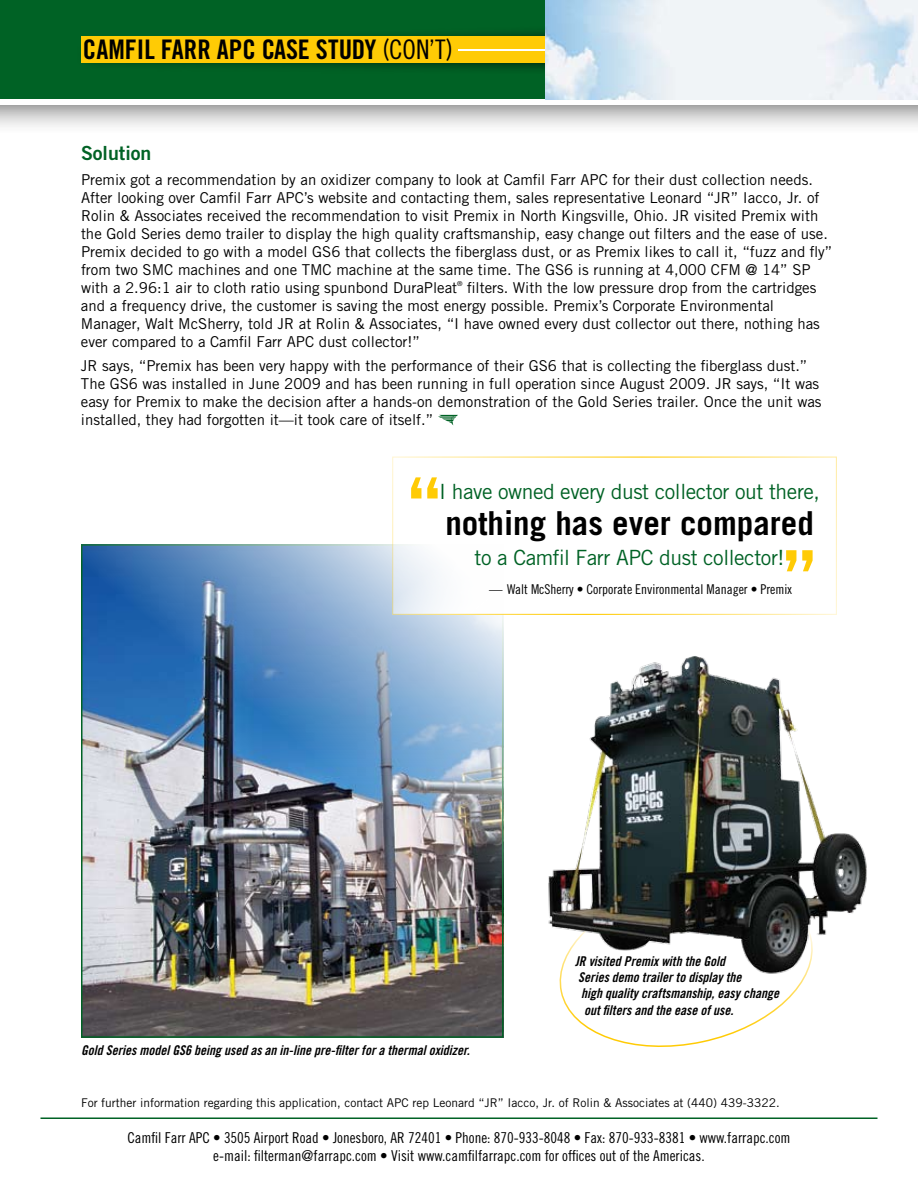
<style>
.page{position:relative;width:918px;height:1188px;background:#fff}
.page>*{position:absolute;margin:0;border:0;box-sizing:border-box;transform-origin:0 0}
.t1{font:700 33px "Trade Gothic LT Std";color:#000}
.t2{font:27px "Trade Gothic LT Std Bd Cn 20";color:#000}
.t3{font:21px "Trade Gothic LT Std";letter-spacing:-.02em;color:#006225}
.t4{font:19.5px "Trade Gothic LT Std Bd 2";color:#006225}
.t5{font:15px/18px "Trade Gothic LT Std";color:#000}
.t6{font:15px/18px "Trade Gothic LT Std Cn 18";color:#000;text-align:center}
.t7{font:13.5px "Trade Gothic LT Std Bd Cn 20 Obl";color:#000}
.t8{font:13.5px "Trade Gothic LT Std Cn 18";color:#000}
.t9{font:12px "Trade Gothic LT Std";color:#000}
.t10{font:6.75px "Trade Gothic LT Std";color:#000}
.s1{font-family:"Trade Gothic LT Std Cn 18"}
</style>
<div class="page">
<hr style="left:40px;top:1117px;width:838px;height:2px;background:#006225">
<div style="left:0;top:0;width:918px;height:133px;background:#000;opacity:.75"></div>
<div style="left:0;top:0;width:918px;height:105px;background:#fff"></div>
<div style="left:0;top:0;width:546px;height:99px;background:#006225"></div>
<div style="left:73px;top:23px;width:508px;height:51px;background:#000;opacity:.75"></div>
<div style="left:81px;top:36px;width:471px;height:27px;background:#ffcb05"></div>
<hr style="left:458px;top:49px;width:94px;height:1px;background:#fff">
<img style="left:546px;top:0;width:372px;height:99px">
<svg style="left:438px;top:415px;width:20px;height:10px"></svg>
<svg style="left:562px;top:997px;width:229px;height:50px"></svg>
<img style="left:84px;top:547px;width:417px;height:488px">
<div style="left:81px;top:544px;width:423px;height:494px;border:2px solid #006225"></div>
<div style="left:392px;top:457px;width:445px;height:158px;background:#fff"></div>
<svg style="left:786px;top:550px;width:27px;height:21px"></svg>
<svg style="left:411px;top:477px;width:27px;height:21px"></svg>
<img style="left:548px;top:656px;width:319px;height:322px">
<h2 class="t2" style="left:83px;top:33px;width:372px">CAMFIL FARR APC CASE STUDY <span class="s1">(CON’T)</span></h2>
<h3 class="t4" style="left:81px;top:141px;width:72px">Solution</h3>
<p class="t5" style="left:81px;top:170px;width:753px">Premix got a recommendation by an oxidizer company to look at Camfil Farr APC for their dust collection needs.<br>After looking over Camfil Farr APC’s website and contacting them, sales representative Leonard “JR” Iacco, Jr. of Rolin &amp; Associates received the recommendation to visit Premix in North Kingsville, Ohio. JR visited Premix with the Gold Series demo trailer to display the high quality craftsmanship, easy change out filters and the ease of use.<br>Premix decided to go with a model GS6 that collects the fiberglass dust, or as Premix likes to call it, “fuzz and fly” from two SMC machines and one TMC machine at the same time. The GS6 is running at 4,000 CFM @ 14” SP with a 2.96:1 air to cloth ratio using spunbond DuraPleat</p>
<p class="t10" style="left:457px;top:279px;width:7px">®</p>
<p class="t5" style="left:81px;top:278px;width:740px;text-indent:386px">filters. With the low pressure drop from the cartridges and a frequency drive, the customer is saving the most energy possible. Premix’s Corporate Environmental Manager, Walt McSherry, told JR at Rolin &amp; Associates, “I have owned every dust collector out there, nothing has ever compared to a Camfil Farr APC dust collector!”</p>
<p class="t5" style="left:81px;top:357px;width:742px">JR says, “Premix has been very happy with the performance of their GS6 that is collecting the fiberglass dust.” The GS6 was installed in June 2009 and has been running in full operation since August 2009. JR says, “It was easy for Premix to make the decision after a hands-on demonstration of the Gold Series trailer. Once the unit was installed, they had forgotten it—it took care of itself.”</p>
<h3 class="t3" style="left:439px;top:478px;width:382px">I have owned every dust collector out there,</h3>
<h1 class="t1" style="left:445px;top:503px;width:370px">nothing has ever compared</h1>
<h3 class="t3" style="left:475px;top:545px;width:311px">to a Camfil Farr APC dust collector!</h3>
<p class="t8" style="left:489px;top:581px;width:304px">— Walt McSherry • Corporate Environmental Manager • Premix</p>
<p class="t7" style="left:81px;top:1042px;width:390px">Gold Series model GS6 being used as an in-line pre-filter for a thermal oxidizer.</p>
<p class="t7" style="left:575px;top:953px;width:151px">JR visited Premix with the Gold</p>
<p class="t7" style="left:578px;top:969px;width:165px">Series demo trailer to display the</p>
<p class="t7" style="left:581px;top:985px;width:199px">high quality craftsmanship, easy change</p>
<p class="t7" style="left:584px;top:1002px;width:151px">out filters and the ease of use.</p>
<p class="t9" style="left:81px;top:1095px;width:700px">For further information regarding this application, contact APC rep Leonard “JR” Iacco, Jr. of Rolin &amp; Associates at (440) 439-3322.</p>
<p class="t6" style="left:127px;top:1128px;width:665px">Camfil Farr APC • 3505 Airport Road • Jonesboro, AR 72401 • Phone: 870-933-8048 • Fax: 870-933-8381 • www.farrapc.com e-mail: filterman@farrapc.com • Visit www.camfilfarrapc.com for offices out of the Americas.</p>
</div>
